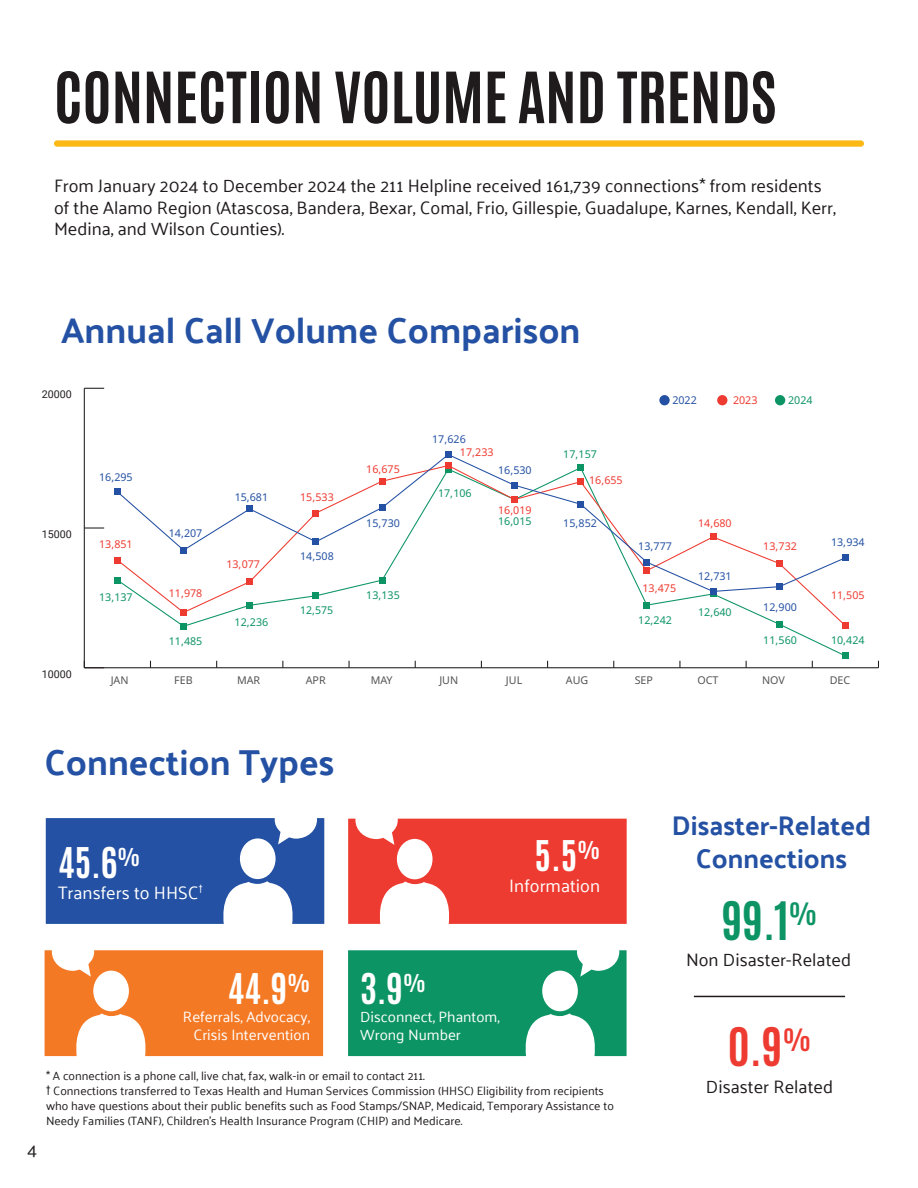
<style>
.page{position:relative;width:918px;height:1188px;background:#fff}
.page>*{position:absolute;margin:0;border:0;box-sizing:border-box;transform-origin:0 0}
.t1{font:60px "Antonio";color:#1f1b1d}
.t2{font:45px "Antonio";color:#0d9465}
.t3{font:45px "Antonio";color:#ee3b31}
.t4{font:700 36px "Palanquin";color:#2451a3}
.t5{font:36px "Antonio";color:#fff}
.t6{font:700 27px/32.4px "Palanquin";color:#2451a3;text-align:center}
.t7{font:18px/21.6px "Palanquin";color:#1f1b1d}
.t8{font:18px "Palanquin";color:#fff}
.t9{font:18px "Palanquin";color:#231f20}
.t10{font:15px/18px "Palanquin";color:#fff;text-align:right}
.t11{font:12px/15px "Palanquin";color:#1f1b1d}
.t12{font:10.65px "Noto Sans";color:#2451a3}
.t13{font:10.65px "Noto Sans";color:#ee3b31}
.t14{font:10.65px "Noto Sans";color:#0d9465}
.t15{font:10.65px "Noto Sans";color:#535453}
.t16{font:10.65px "Roboto";color:#231f20}
</style>
<div class="page">
<svg style="left:348px;top:819px;width:279px;height:105px;background:#f05850"></svg>
<svg style="left:348px;top:950px;width:279px;height:106px;background:#32a47c"></svg>
<svg style="left:45px;top:950px;width:278px;height:106px;background:#f58d46"></svg>
<hr style="left:694px;top:996px;width:151px;height:1px;background:#1f1b1d">
<svg style="left:46px;top:818px;width:278px;height:106px;background:#446bb0"></svg>
<hr style="left:84px;top:667px;width:794px;height:1px;background:#231f20">
<hr style="left:84px;top:388px;width:1px;height:280px;background:#231f20">
<hr style="left:84px;top:527px;width:20px;height:2px;background:#231f20">
<svg style="left:84px;top:388px;width:20px;height:1px"></svg>
<div style="left:114px;top:577px;width:7px;height:6px;background:#0d9465"></div>
<div style="left:842px;top:653px;width:7px;height:6px;background:#0d9465"></div>
<div style="left:114px;top:557px;width:7px;height:6px;background:#ee3b31"></div>
<div style="left:842px;top:622px;width:7px;height:7px;background:#ee3b31"></div>
<div style="left:114px;top:489px;width:7px;height:6px;background:#2451a3"></div>
<div style="left:445px;top:451px;width:7px;height:7px;background:#2451a3"></div>
<svg style="left:116px;top:455px;width:731px;height:213px"></svg>
<div style="left:710px;top:588px;width:6px;height:7px;background:#2451a3"></div>
<div style="left:776px;top:583px;width:6px;height:7px;background:#2451a3"></div>
<div style="left:842px;top:555px;width:7px;height:6px;background:#2451a3"></div>
<div style="left:717px;top:395px;width:10px;height:10px;background:#ee3b31;border-radius:50%"></div>
<div style="left:659px;top:395px;width:11px;height:10px;background:#2451a3;border-radius:50%"></div>
<div style="left:775px;top:395px;width:10px;height:10px;background:#0d9465;border-radius:50%"></div>
<div style="left:54px;top:140px;width:810px;height:7px;background:#fcb814;border-radius:3px"></div>
<h1 class="t1" style="left:54px;top:55px;width:724px">CONNECTION VOLUME AND TRENDS</h1>
<p class="t7" style="left:54px;top:175px;width:783px">From January 2024 to December 2024 the 211 Helpline received 161,739 connections* from residents of the Alamo Region (Atascosa, Bandera, Bexar, Comal, Frio, Gillespie, Guadalupe, Karnes, Kendall, Kerr,<br>Medina, and Wilson Counties).</p>
<h3 class="t4" style="left:61px;top:310px;width:521px">Annual Call Volume Comparison</h3>
<p class="t16" style="left:42px;top:387px;width:32px">20000</p>
<p class="t12" style="left:99px;top:471px;width:35px">16,295</p>
<p class="t12" style="left:235px;top:492px;width:35px">15,681</p>
<p class="t13" style="left:300px;top:492px;width:35px">15,533</p>
<p class="t13" style="left:366px;top:463px;width:35px">16,675</p>
<p class="t12" style="left:432px;top:433px;width:35px">17,626</p>
<p class="t13" style="left:460px;top:446px;width:35px">17,233</p>
<p class="t14" style="left:438px;top:487px;width:35px">17,106</p>
<p class="t12" style="left:498px;top:464px;width:35px">16,530</p>
<p class="t14" style="left:563px;top:448px;width:35px">17,157</p>
<p class="t13" style="left:589px;top:475px;width:35px">16,655</p>
<p class="t12" style="left:672px;top:394px;width:26px">2022</p>
<p class="t13" style="left:733px;top:394px;width:26px">2023</p>
<p class="t14" style="left:788px;top:394px;width:26px">2024</p>
<p class="t16" style="left:42px;top:527px;width:32px">15000</p>
<p class="t16" style="left:42px;top:666px;width:32px">10000</p>
<p class="t13" style="left:498px;top:504px;width:35px">16,019</p>
<p class="t14" style="left:498px;top:515px;width:35px">16,015</p>
<p class="t13" style="left:698px;top:517px;width:35px">14,680</p>
<p class="t12" style="left:366px;top:517px;width:35px">15,730</p>
<p class="t12" style="left:563px;top:517px;width:35px">15,852</p>
<p class="t12" style="left:169px;top:527px;width:35px">14,207</p>
<p class="t13" style="left:99px;top:538px;width:35px">13,851</p>
<p class="t12" style="left:831px;top:536px;width:35px">13,934</p>
<p class="t13" style="left:763px;top:541px;width:35px">13,732</p>
<p class="t12" style="left:638px;top:541px;width:35px">13,777</p>
<p class="t12" style="left:300px;top:550px;width:35px">14,508</p>
<p class="t13" style="left:226px;top:558px;width:35px">13,077</p>
<p class="t14" style="left:99px;top:591px;width:35px">13,137</p>
<p class="t13" style="left:169px;top:588px;width:35px">11,978</p>
<p class="t14" style="left:169px;top:635px;width:35px">11,485</p>
<p class="t14" style="left:235px;top:616px;width:35px">12,236</p>
<p class="t14" style="left:300px;top:604px;width:35px">12,575</p>
<p class="t14" style="left:366px;top:589px;width:35px">13,135</p>
<p class="t13" style="left:643px;top:582px;width:35px">13,475</p>
<p class="t14" style="left:638px;top:614px;width:35px">12,242</p>
<p class="t12" style="left:698px;top:570px;width:35px">12,731</p>
<p class="t14" style="left:698px;top:606px;width:35px">12,640</p>
<p class="t12" style="left:763px;top:601px;width:35px">12,900</p>
<p class="t13" style="left:831px;top:589px;width:35px">11,505</p>
<p class="t14" style="left:763px;top:634px;width:35px">11,560</p>
<p class="t14" style="left:831px;top:634px;width:35px">10,424</p>
<p class="t15" style="left:111px;top:674px;width:19px">JAN</p>
<p class="t15" style="left:174px;top:674px;width:20px">FEB</p>
<p class="t15" style="left:237px;top:674px;width:25px">MAR</p>
<p class="t15" style="left:306px;top:674px;width:21px">APR</p>
<p class="t15" style="left:371px;top:674px;width:23px">MAY</p>
<p class="t15" style="left:439px;top:674px;width:20px">JUN</p>
<p class="t15" style="left:506px;top:674px;width:18px">JUL</p>
<p class="t15" style="left:566px;top:674px;width:24px">AUG</p>
<p class="t15" style="left:635px;top:674px;width:20px">SEP</p>
<p class="t15" style="left:697px;top:674px;width:23px">OCT</p>
<p class="t15" style="left:762px;top:674px;width:24px">NOV</p>
<p class="t15" style="left:830px;top:674px;width:22px">DEC</p>
<h3 class="t4" style="left:45px;top:741px;width:291px">Connection Types</h3>
<h3 class="t5" style="left:58px;top:837px;width:84px">45.6<sup>%</sup></h3>
<h3 class="t8" style="left:58px;top:882px;width:146px">Transfers to HHSC<sup>†</sup></h3>
<h3 class="t5" style="left:535px;top:830px;width:67px">5.5<sup>%</sup></h3>
<h3 class="t8" style="left:509px;top:875px;width:92px">Information</h3>
<h3 class="t5" style="left:228px;top:963px;width:84px">44.9<sup>%</sup></h3>
<p class="t10" style="left:183px;top:1008px;width:129px">Referrals, Advocacy,<br>Crisis Intervention</p>
<h3 class="t5" style="left:360px;top:963px;width:67px">3.9<sup>%</sup></h3>
<p class="t10" style="left:360px;top:1008px;width:141px;text-align:left">Disconnect, Phantom,<br>Wrong Number</p>
<h3 class="t9" style="left:27px;top:1139px;width:12px">4</h3>
<p class="t11" style="left:46px;top:1068px;width:569px">* A connection is a phone call, live chat, fax, walk-in or email to contact 211.<br>† Connections transferred to Texas Health and Human Services Commission (HHSC) Eligibility from recipients who have questions about their public benefits such as Food Stamps/SNAP, Medicaid, Temporary Assistance to Needy Families (TANF), Children’s Health Insurance Program (CHIP) and Medicare.</p>
<h3 class="t6" style="left:672px;top:810px;width:201px">Disaster-Related<br>Connections</h3>
<h2 class="t2" style="left:722px;top:889px;width:97px">99.1<sup>%</sup></h2>
<h3 class="t7" style="left:686px;top:949px;width:166px">Non Disaster-Related</h3>
<h2 class="t3" style="left:728px;top:1015px;width:85px">0.9<sup>%</sup></h2>
<h3 class="t7" style="left:706px;top:1076px;width:129px">Disaster Related</h3>
</div>
